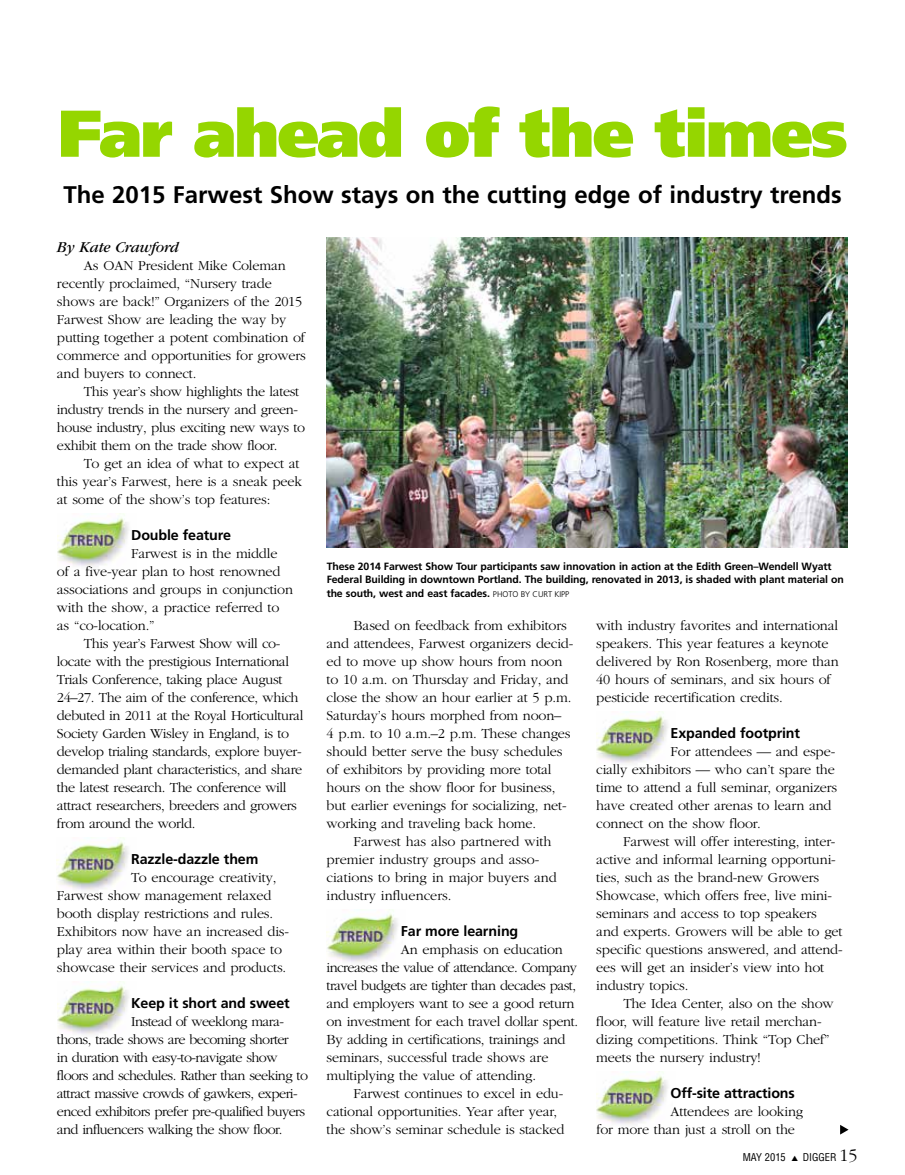
<style>
.page{position:relative;width:905px;height:1175px;background:#fff}
.page>*{position:absolute;margin:0;border:0;box-sizing:border-box;transform-origin:0 0}
.t1{font:900 66px "Frutiger";letter-spacing:-.03em;color:#95d600}
.t2{font:700 24px "Frutiger";color:#000}
.t3{font:italic 15.75px "Garamond";letter-spacing:-.01em;color:#000}
.t4{font:300 14.25px/18px "Garamond";letter-spacing:-.01em;color:#000}
.t5{font:300 14.25px/18px "Garamond";letter-spacing:-.04em;color:#000}
.t6{font:700 14.25px "Frutiger";letter-spacing:-.01em;color:#000}
.t7{font:700 10.5px/13.5px "Frutiger";letter-spacing:-.01em;color:#000}
.t8{font:condensed 10.5px "Helvetica";color:#000}
.s1{font-weight:300;font-size:8.25px}
.s2{font-family:"Garamond";font-weight:300;font-stretch:normal;font-size:18px}
</style>
<div class="page">
<img style="left:596px;top:1071px;width:72px;height:54px">
<img style="left:596px;top:711px;width:72px;height:53px">
<img style="left:327px;top:909px;width:71px;height:54px">
<img style="left:57px;top:981px;width:72px;height:54px">
<img style="left:57px;top:837px;width:72px;height:54px">
<img style="left:57px;top:513px;width:72px;height:54px">
<svg style="left:840px;top:1125px;width:8px;height:9px"></svg>
<img style="left:327px;top:237px;width:520px;height:311px">
<h1 class="t1" style="left:58px;top:93px;width:790px">Far ahead of the times</h1>
<h2 class="t2" style="left:63px;top:181px;width:779px">The 2015 Farwest Show stays on the cutting edge of industry trends</h2>
<p class="t3" style="left:57px;top:239px;width:123px">By Kate Crawford</p>
<p class="t4" style="left:57px;top:257px;width:250px;text-indent:27px">As OAN President Mike Coleman recently proclaimed, “Nursery trade shows are back!” Organizers of the 2015<br>Farwest Show are leading the way by putting together a potent combination of commerce and opportunities for growers and buyers to connect.</p>
<p class="t4" style="left:57px;top:383px;width:250px;text-indent:27px">This year’s show highlights the latest industry trends in the nursery and green&shy;house industry, plus exciting new ways to exhibit them on the trade show floor.</p>
<p class="t4" style="left:57px;top:455px;width:247px;text-indent:27px">To get an idea of what to expect at this year’s Farwest, here is a sneak peek at some of the show’s top features:</p>
<p class="t6" style="left:131px;top:527px;width:101px">Double feature</p>
<p class="t4" style="left:57px;top:545px;width:237px;text-indent:74px">Farwest is in the middle of a five-year plan to host renowned associations and groups in conjunction with the show, a practice referred to as “co-location.”</p>
<p class="t4" style="left:57px;top:635px;width:248px;text-indent:27px">This year’s Farwest Show will co&shy;locate with the prestigious International Trials Conference, taking place August 24–27. The aim of the conference, which debuted in 2011 at the Royal Horticultural Society Garden Wisley in England, is to develop trialing standards, explore buyer&shy;demanded plant characteristics, and share the latest research. The conference will attract researchers, breeders and growers from around the world.</p>
<p class="t6" style="left:131px;top:851px;width:129px">Razzle-dazzle them</p>
<p class="t4" style="left:57px;top:869px;width:234px;text-indent:74px">To encourage creativity, Farwest show management relaxed booth display restrictions and rules.<br>Exhibitors now have an increased dis&shy;play area within their booth space to showcase their services and products.</p>
<p class="t6" style="left:131px;top:995px;width:160px">Keep it short and sweet</p>
<p class="t5" style="left:57px;top:1013px;width:252px;text-indent:74px">Instead of weeklong mara&shy;thons, trade shows are becoming shorter<br>in duration with easy-to-navigate show floors and schedules. Rather than seeking to attract massive crowds of gawkers, experi&shy;enced exhibitors prefer pre-qualified buyers and influencers walking the show floor.</p>
<p class="t7" style="left:327px;top:559px;width:518px">These 2014 Farwest Show Tour participants saw innovation in action at the Edith Green–Wendell Wyatt<br>Federal Building in downtown Portland. The building, renovated in 2013, is shaded with plant material on the south, west and east facades. <span class="s1">PHOTO BY CURT KIPP</span></p>
<p class="t4" style="left:353px;top:617px;width:215px">Based on feedback from exhibitors</p>
<p class="t4" style="left:326px;top:635px;width:248px">and attendees, Farwest organizers decid-</p>
<p class="t4" style="left:326px;top:653px;width:237px">ed to move up show hours from noon</p>
<p class="t4" style="left:326px;top:671px;width:243px">to 10 a.m. on Thursday and Friday, and</p>
<p class="t4" style="left:326px;top:689px;width:246px">close the show an hour earlier at 5 p.m.</p>
<p class="t4" style="left:326px;top:707px;width:236px">Saturday’s hours morphed from noon–</p>
<p class="t4" style="left:326px;top:725px;width:245px">4 p.m. to 10 a.m.–2 p.m. These changes</p>
<p class="t4" style="left:326px;top:743px;width:237px">should better serve the busy schedules</p>
<p class="t4" style="left:326px;top:761px;width:226px">of exhibitors by providing more total</p>
<p class="t4" style="left:326px;top:779px;width:230px">hours on the show floor for business,</p>
<p class="t4" style="left:326px;top:797px;width:241px">but earlier evenings for socializing, net-</p>
<p class="t4" style="left:326px;top:815px;width:211px">working and traveling back home.</p>
<p class="t4" style="left:353px;top:833px;width:199px">Farwest has also partnered with</p>
<p class="t4" style="left:326px;top:851px;width:214px">premier industry groups and asso-</p>
<p class="t4" style="left:326px;top:869px;width:232px">ciations to bring in major buyers and</p>
<p class="t4" style="left:326px;top:887px;width:127px">industry influencers.</p>
<p class="t6" style="left:401px;top:923px;width:119px">Far more learning</p>
<p class="t4" style="left:326px;top:941px;width:253px;text-indent:74px">An emphasis on education increases the value of attendance. Company travel budgets are tighter than decades past, and employers want to see a good return on investment for each travel dollar spent.<br>By adding in certifications, trainings and seminars, successful trade shows are multiplying the value of attending.</p>
<p class="t4" style="left:326px;top:1085px;width:239px;text-indent:27px">Farwest continues to excel in edu&shy;cational opportunities. Year after year, the show’s seminar schedule is stacked</p>
<p class="t4" style="left:596px;top:617px;width:244px">with industry favorites and international speakers. This year features a keynote delivered by Ron Rosenberg, more than 40 hours of seminars, and six hours of pesticide recertification credits.</p>
<p class="t6" style="left:670px;top:725px;width:131px">Expanded footprint</p>
<p class="t4" style="left:596px;top:743px;width:242px;text-indent:74px">For attendees — and espe&shy;cially exhibitors — who can’t spare the time to attend a full seminar, organizers have created other arenas to learn and connect on the show floor.</p>
<p class="t4" style="left:596px;top:833px;width:248px;text-indent:27px">Farwest will offer interesting, inter&shy;active and informal learning opportuni&shy;ties, such as the brand-new Growers Showcase, which offers free, live mini&shy;seminars and access to top speakers and experts. Growers will be able to get specific questions answered, and attend&shy;ees will get an insider’s view into hot industry topics.</p>
<p class="t4" style="left:596px;top:995px;width:239px;text-indent:27px">The Idea Center, also on the show floor, will feature live retail merchan&shy;dizing competitions. Think “Top Chef” meets the nursery industry!</p>
<p class="t6" style="left:670px;top:1084px;width:126px">Off-site attractions</p>
<p class="t4" style="left:596px;top:1103px;width:208px;text-indent:74px">Attendees are looking for more than just a stroll on the</p>
<p class="t8" style="left:742px;top:1151px;width:116px">MAY 2015 ▲ DIGGER <span class="s2">15</span></p>
</div>
